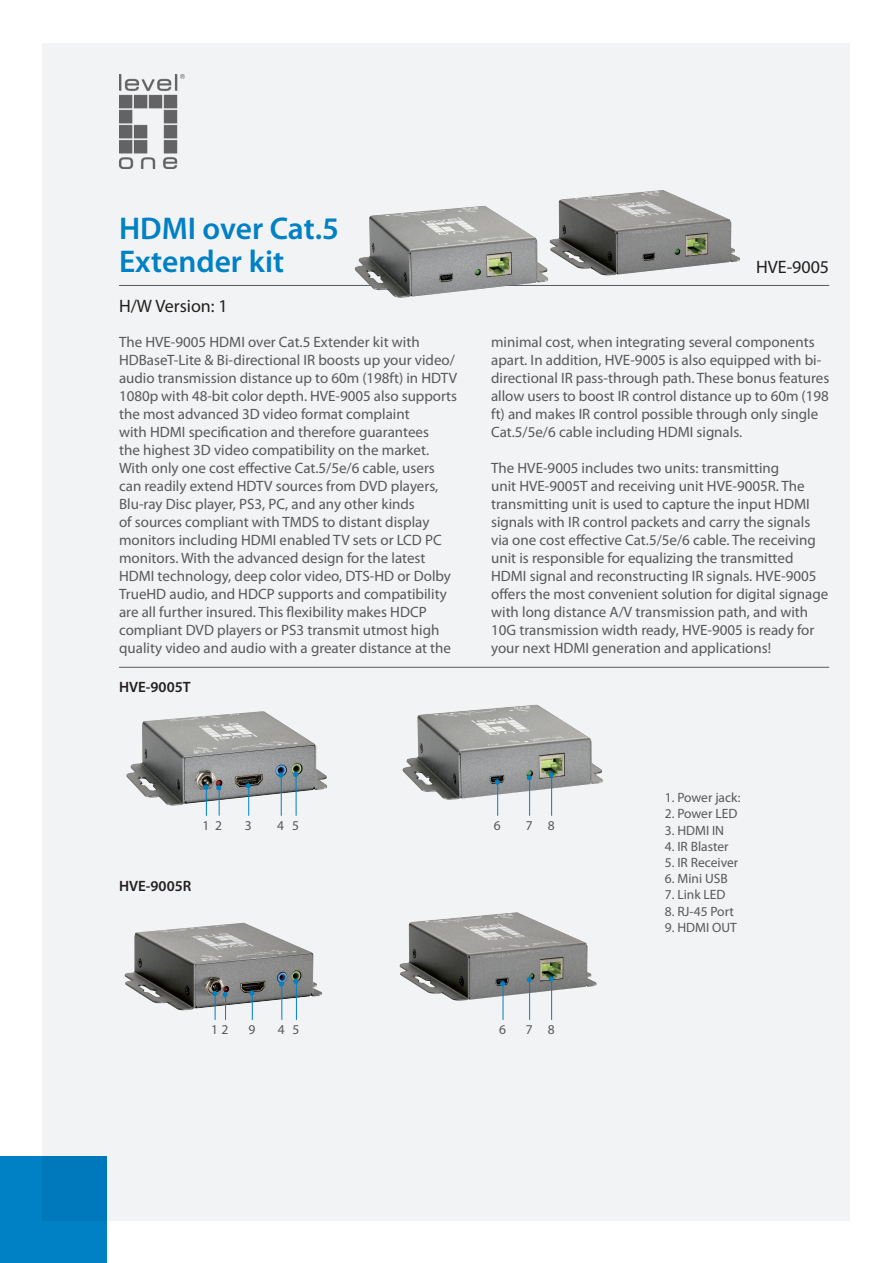
<style>
.page{position:relative;width:893px;height:1263px;background:#fff}
.page>*{position:absolute;margin:0;border:0;box-sizing:border-box;transform-origin:0 0}
.t1{font:600 31.5px/33px "Myriad Pro";color:#0080c5}
.t2{font:18px "Myriad Pro";color:#231f20}
.t3{font:15px/18px "Myriad Pro";color:#57585a}
.t4{font:600 15px "Myriad Pro";color:#231f20}
.t5{font:13.5px "Myriad Pro";color:#57585a}
</style>
<div class="page">
<div style="left:43px;top:43px;width:807px;height:1177px;background:#f2f3f4"></div>
<div style="left:0;top:1157px;width:106px;height:106px;background:#0080c5"></div>
<img style="left:119px;top:74px;width:66px;height:94px">
<hr style="left:119px;top:285px;width:710px;height:1px;background:#57585a">
<img style="left:124px;top:923px;width:198px;height:87px">
<img style="left:126px;top:711px;width:189px;height:94px">
<img style="left:403px;top:704px;width:132px;height:96px">
<img style="left:400px;top:912px;width:197px;height:89px">
<hr style="left:119px;top:667px;width:710px;height:1px;background:#57585a">
<svg style="left:203px;top:784px;width:6px;height:32px"></svg>
<svg style="left:212px;top:991px;width:5px;height:29px"></svg>
<hr style="left:497px;top:781px;width:1px;height:35px;background:#0080c5">
<hr style="left:503px;top:985px;width:1px;height:35px;background:#0080c5">
<svg style="left:495px;top:779px;width:5px;height:5px"></svg>
<svg style="left:500px;top:981px;width:5px;height:5px"></svg>
<hr style="left:529px;top:778px;width:1px;height:38px;background:#0080c5">
<hr style="left:529px;top:980px;width:1px;height:40px;background:#0080c5">
<svg style="left:216px;top:785px;width:5px;height:31px"></svg>
<svg style="left:223px;top:992px;width:5px;height:28px"></svg>
<svg style="left:527px;top:775px;width:5px;height:5px"></svg>
<svg style="left:527px;top:977px;width:5px;height:5px"></svg>
<hr style="left:551px;top:774px;width:1px;height:42px;background:#0080c5">
<hr style="left:551px;top:978px;width:1px;height:42px;background:#0080c5">
<svg style="left:246px;top:783px;width:5px;height:33px"></svg>
<svg style="left:249px;top:990px;width:5px;height:30px"></svg>
<svg style="left:549px;top:772px;width:5px;height:5px"></svg>
<svg style="left:549px;top:976px;width:5px;height:5px"></svg>
<hr style="left:281px;top:776px;width:1px;height:40px;background:#0080c5">
<hr style="left:281px;top:986px;width:1px;height:34px;background:#0080c5">
<svg style="left:278px;top:773px;width:5px;height:5px"></svg>
<svg style="left:279px;top:981px;width:5px;height:5px"></svg>
<hr style="left:296px;top:775px;width:1px;height:41px;background:#0080c5">
<hr style="left:296px;top:982px;width:1px;height:38px;background:#0080c5">
<svg style="left:293px;top:772px;width:5px;height:5px"></svg>
<svg style="left:293px;top:979px;width:6px;height:5px"></svg>
<img style="left:355px;top:190px;width:385px;height:85px">
<h1 class="t1" style="left:119px;top:211px;width:221px">HDMI over Cat.5<br>Extender kit</h1>
<p class="t2" style="left:119px;top:295px;width:110px">H/W Version: 1</p>
<p class="t2" style="left:756px;top:256px;width:75px">HVE-9005</p>
<p class="t3" style="left:119px;top:332px;width:340px">The HVE-9005 HDMI over Cat.5 Extender kit with HDBaseT-Lite &amp; Bi-directional IR boosts up your video/ audio transmission distance up to 60m (198ft) in HDTV 1080p with 48-bit color depth. HVE-9005 also supports the most advanced 3D video format complaint<br>with HDMI specification and therefore guarantees<br>the highest 3D video compatibility on the market.<br>With only one cost effective Cat.5/5e/6 cable, users can readily extend HDTV sources from DVD players, Blu-ray Disc player, PS3, PC, and any other kinds<br>of sources compliant with TMDS to distant display monitors including HDMI enabled TV sets or LCD PC monitors. With the advanced design for the latest HDMI technology, deep color video, DTS-HD or Dolby TrueHD audio, and HDCP supports and compatibility are all further insured. This flexibility makes HDCP compliant DVD players or PS3 transmit utmost high quality video and audio with a greater distance at the</p>
<p class="t3" style="left:491px;top:332px;width:340px">minimal cost, when integrating several components apart. In addition, HVE-9005 is also equipped with bi&shy;directional IR pass-through path. These bonus features allow users to boost IR control distance up to 60m (198 ft) and makes IR control possible through only single Cat.5/5e/6 cable including HDMI signals.</p>
<p class="t3" style="left:491px;top:458px;width:339px">The HVE-9005 includes two units: transmitting<br>unit HVE-9005T and receiving unit HVE-9005R. The transmitting unit is used to capture the input HDMI signals with IR control packets and carry the signals via one cost effective Cat.5/5e/6 cable. The receiving unit is responsible for equalizing the transmitted HDMI signal and reconstructing IR signals. HVE-9005 offers the most convenient solution for digital signage with long distance A/V transmission path, and with 10G transmission width ready, HVE-9005 is ready for your next HDMI generation and applications!</p>
<p class="t4" style="left:119px;top:677px;width:73px">HVE-9005T</p>
<p class="t5" style="left:202px;top:817px;width:21px">1 2</p>
<p class="t4" style="left:119px;top:876px;width:74px">HVE-9005R</p>
<p class="t5" style="left:245px;top:817px;width:8px">3</p>
<p class="t5" style="left:277px;top:817px;width:8px">4</p>
<p class="t5" style="left:292px;top:817px;width:8px">5</p>
<p class="t5" style="left:211px;top:1021px;width:19px">1 2</p>
<p class="t5" style="left:248px;top:1021px;width:8px">9</p>
<p class="t5" style="left:278px;top:1021px;width:8px">4</p>
<p class="t5" style="left:292px;top:1021px;width:8px">5</p>
<p class="t5" style="left:494px;top:817px;width:8px">6</p>
<p class="t5" style="left:526px;top:817px;width:8px">7</p>
<p class="t5" style="left:548px;top:817px;width:8px">8</p>
<p class="t5" style="left:499px;top:1021px;width:8px">6</p>
<p class="t5" style="left:526px;top:1021px;width:8px">7</p>
<p class="t5" style="left:548px;top:1021px;width:8px">8</p>
<p class="t5" style="left:665px;top:789px;width:77px">1. Power jack:</p>
<p class="t5" style="left:665px;top:806px;width:74px">2. Power LED</p>
<p class="t5" style="left:665px;top:822px;width:61px">3. HDMI IN</p>
<p class="t5" style="left:665px;top:838px;width:65px">4. IR Blaster</p>
<p class="t5" style="left:665px;top:854px;width:75px">5. IR Receiver</p>
<p class="t5" style="left:665px;top:870px;width:64px">6. Mini USB</p>
<p class="t5" style="left:665px;top:887px;width:62px">7. Link LED</p>
<p class="t5" style="left:665px;top:903px;width:71px">8. RJ-45 Port</p>
<p class="t5" style="left:665px;top:919px;width:74px">9. HDMI OUT</p>
</div>
